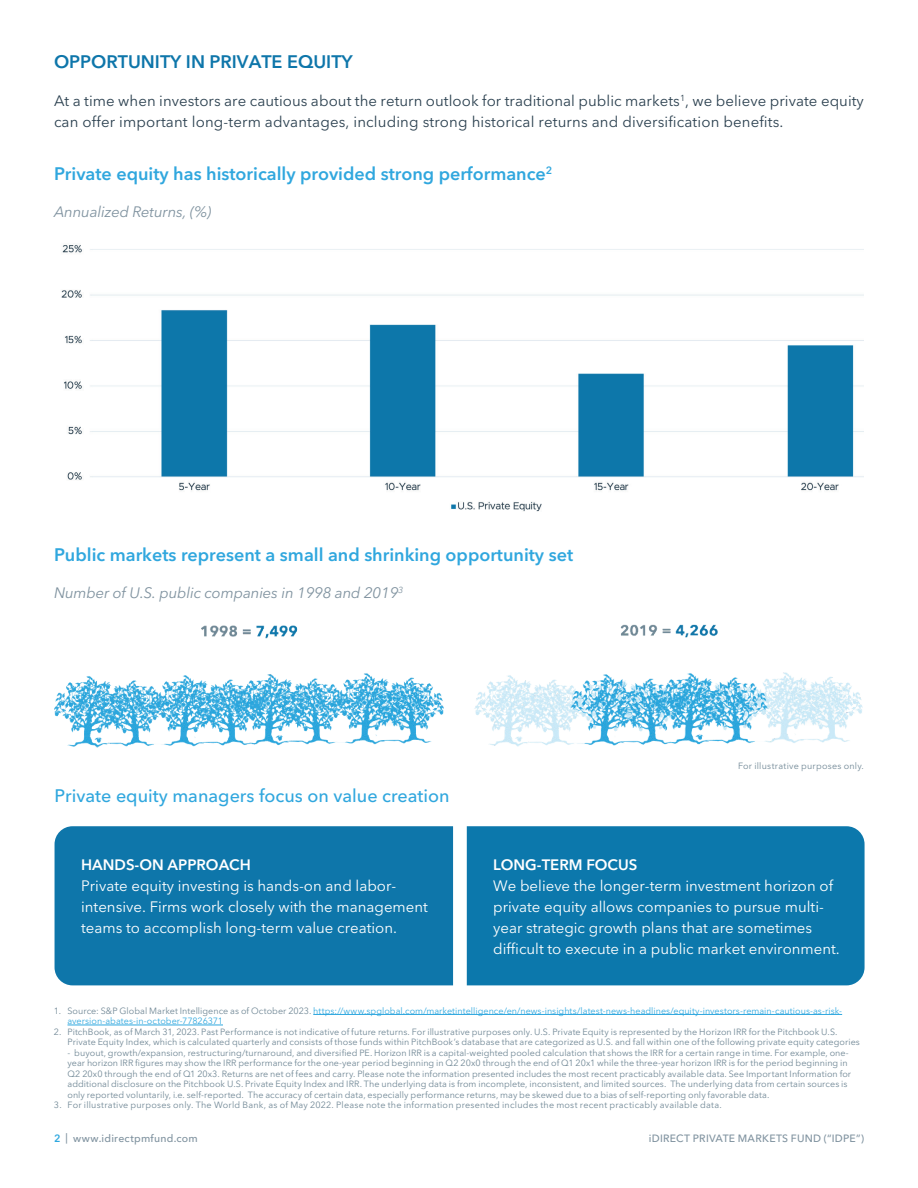
<style>
.page{position:relative;width:918px;height:1188px;background:#fff}
.page>*{position:absolute;margin:0;border:0;box-sizing:border-box;transform-origin:0 0}
.t1{font:600 18px "Avenir Next LT Pro";color:#30a7de}
.t2{font:500 18px "Avenir Next LT Pro";color:#30a7de}
.t3{font:600 18px "Avenir Next LT Pro";color:#0e76aa}
.t4{font:15px/21px "Avenir Next LT Pro";color:#fff}
.t5{font:15px/21px "Avenir Next LT Pro";letter-spacing:.005em;color:#2c4150}
.t6{font:italic 15px "Avenir Next LT Pro";letter-spacing:-.01em;color:#7f929f}
.t7{font:600 15px "Avenir Next LT Pro";color:#fff}
.t8{font:500 10.5px "Avenir Next LT Pro";letter-spacing:.025em;color:#7f929f}
.t9{font:9px/10.5px "Avenir Next LT Pro";letter-spacing:.005em;color:#718896}
.t10{font:9px/10.5px "Avenir Next LT Pro";letter-spacing:.005em;color:#2fa8df}
.t11{font:9px "Avenir Next LT Pro";letter-spacing:.025em;color:#718896}
.s1{color:#718896}
.s2{font-weight:600;color:#2fa8df}
</style>
<div class="page">
<img style="left:61px;top:245px;width:803px;height:266px">
<img style="left:54px;top:625px;width:390px;height:122px">
<img style="left:474px;top:624px;width:389px;height:122px">
<div style="left:55px;top:826px;width:398px;height:159px;background:#0e76aa"></div>
<div style="left:467px;top:826px;width:398px;height:159px;background:#0c78ac"></div>
<hr style="left:313px;top:1014px;width:529px;height:1px;background:#2fa8df">
<hr style="left:67px;top:1025px;width:156px;height:1px;background:#2fa8df">
<h1 class="t3" style="left:54px;top:50px;width:300px">OPPORTUNITY IN PRIVATE EQUITY</h1>
<h2 class="t5" style="left:54px;top:90px;width:811px">At a time when investors are cautious about the return outlook for traditional public markets<sup>1</sup>, we believe private equity can offer important long-term advantages, including strong historical returns and diversification benefits.</h2>
<h1 class="t1" style="left:54px;top:162px;width:500px">Private equity has historically provided strong performance<sup>2</sup></h1>
<h2 class="t6" style="left:54px;top:203px;width:159px">Annualized Returns, (%)</h2>
<h1 class="t1" style="left:54px;top:544px;width:521px">Public markets represent a small and shrinking opportunity set</h1>
<h2 class="t6" style="left:54px;top:584px;width:351px">Number of U.S. public companies in 1998 and 2019<sup>3</sup></h2>
<h1 class="t2" style="left:55px;top:785px;width:397px">Private equity managers focus on value creation</h1>
<p class="t11" style="left:738px;top:760px;width:127px">For illustrative purposes only.</p>
<h2 class="t7" style="left:81px;top:855px;width:171px">HANDS-ON APPROACH</h2>
<h2 class="t4" style="left:81px;top:875px;width:348px">Private equity investing is hands-on and labor&shy;intensive. Firms work closely with the management teams to accomplish long-term value creation.</h2>
<h2 class="t7" style="left:493px;top:855px;width:146px">LONG-TERM FOCUS</h2>
<h2 class="t4" style="left:493px;top:875px;width:348px">We believe the longer-term investment horizon of private equity allows companies to pursue multi&shy;year strategic growth plans that are sometimes difficult to execute in a public market environment.</h2>
<p class="t10" style="left:67px;top:1005px;width:776px;text-indent:-14px"><span class="s1">1. Source: S&amp;P Global Market Intelligence as of October 2023.</span> https://www.spglobal.com/marketintelligence/en/news-insights/latest-news-headlines/equity-investors-remain-cautious-as-risk&shy;aversion-abates-in-october-77826371</p>
<p class="t9" style="left:67px;top:1026px;width:794px;text-indent:-14px">2. PitchBook, as of March 31, 2023. Past Performance is not indicative of future returns. For illustrative purposes only. U.S. Private Equity is represented by the Horizon IRR for the Pitchbook U.S.<br>Private Equity Index, which is calculated quarterly and consists of those funds within PitchBook’s database that are categorized as U.S. and fall within one of the following private equity categories</p>
<p class="t9" style="left:67px;top:1047px;width:785px">- buyout, growth/expansion, restructuring/turnaround, and diversified PE. Horizon IRR is a capital-weighted pooled calculation that shows the IRR for a certain range in time. For example, one&shy;year horizon IRR figures may show the IRR performance for the one-year period beginning in Q2 20x0 through the end of Q1 20x1 while the three-year horizon IRR is for the period beginning in Q2 20x0 through the end of Q1 20x3. Returns are net of fees and carry. Please note the information presented includes the most recent practicably available data. See Important Information for additional disclosure on the Pitchbook U.S. Private Equity Index and IRR. The underlying data is from incomplete, inconsistent, and limited sources. The underlying data from certain sources is only reported voluntarily, i.e. self-reported. The accuracy of certain data, especially performance returns, may be skewed due to a bias of self-reporting only favorable data.</p>
<p class="t11" style="left:54px;top:1100px;width:669px">3. For illustrative purposes only. The World Bank, as of May 2022. Please note the information presented includes the most recent practicably available data.</p>
<p class="t8" style="left:54px;top:1132px;width:145px"><span class="s2">2</span> | www.idirectpmfund.com</p>
<p class="t8" style="left:649px;top:1132px;width:217px">iDIRECT PRIVATE MARKETS FUND (“IDPE”)</p>
</div>
